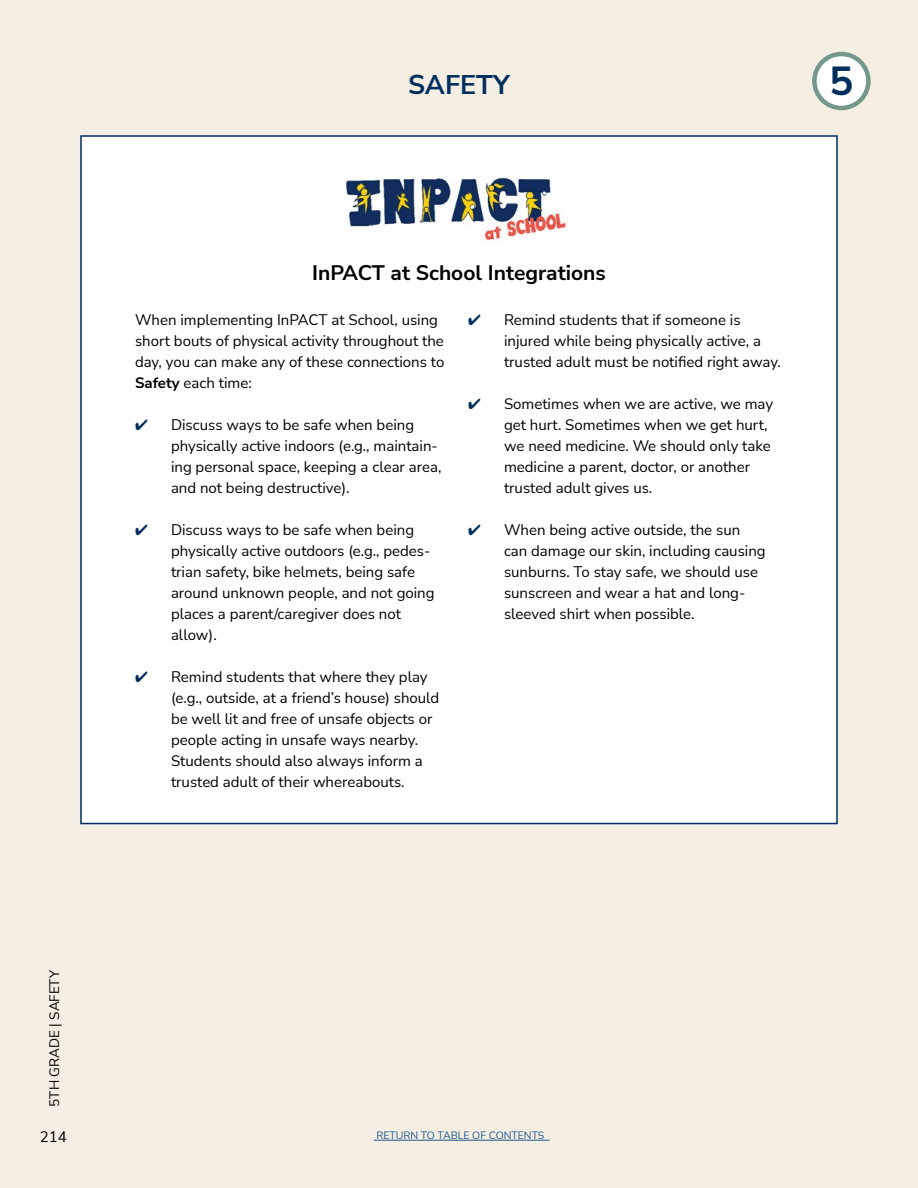
<style>
.page{position:relative;width:918px;height:1188px;background:#f5eee3}
.page>*{position:absolute;margin:0;border:0;box-sizing:border-box;transform-origin:0 0}
.t1{font:700 40.5px "Nunito Sans";color:#002e5e}
.t2{font:700 27px "Nunito Sans";color:#002e5e}
.t3{font:700 21px "Nunito Sans";color:#000}
.t4{font:15px/21px "Nunito Sans";color:#000}
.t5{font:13.5px "Nunito Sans";color:#000}
.t6{font:10.5px "Nunito Sans";color:#215e9e}
.s1{font-weight:700}
.s2{color:#002e5e}
</style>
<div class="page">
<div style="left:80px;top:135px;width:758px;height:689px;background:#fff"></div>
<img style="left:346px;top:177px;width:220px;height:64px">
<div style="left:814px;top:54px;width:54px;height:54px;background:#fff;border-radius:50%"></div>
<div style="left:812px;top:52px;width:59px;height:58px;border:4px solid #75988d;border-radius:50%"></div>
<h2 class="t2" style="left:408px;top:65px;width:103px">SAFETY</h2>
<h1 class="t1" style="left:829px;top:52px;width:26px">5</h1>
<h3 class="t3" style="left:312px;top:258px;width:295px">InPACT at School Integrations</h3>
<p class="t5" style="left:45px;top:1107px;width:138px;rotate:-90deg">5TH GRADE | SAFETY</p>
<p class="t4" style="left:135px;top:309px;width:311px">When implementing InPACT at School, using short bouts of physical activity throughout the day, you can make any of these connections to <span class="s1">Safety</span> each time:</p>
<p class="t4" style="left:171px;top:414px;width:272px;text-indent:-36px"><span class="s2">✔</span> Discuss ways to be safe when being physically active indoors (e.g., maintain&shy;ing personal space, keeping a clear area, and not being destructive).</p>
<p class="t4" style="left:171px;top:519px;width:265px;text-indent:-36px"><span class="s2">✔</span> Discuss ways to be safe when being physically active outdoors (e.g., pedes&shy;trian safety, bike helmets, being safe around unknown people, and not going places a parent/caregiver does not allow).</p>
<p class="t4" style="left:171px;top:666px;width:270px;text-indent:-36px"><span class="s2">✔</span> Remind students that where they play (e.g., outside, at a friend’s house) should be well lit and free of unsafe objects or people acting in unsafe ways nearby.<br>Students should also always inform a trusted adult of their whereabouts.</p>
<p class="t4" style="left:504px;top:309px;width:278px;text-indent:-36px"><span class="s2">✔</span> Remind students that if someone is injured while being physically active, a trusted adult must be notified right away.</p>
<p class="t4" style="left:504px;top:393px;width:271px;text-indent:-36px"><span class="s2">✔</span> Sometimes when we are active, we may get hurt. Sometimes when we get hurt, we need medicine. We should only take medicine a parent, doctor, or another trusted adult gives us.</p>
<p class="t4" style="left:504px;top:519px;width:263px;text-indent:-36px"><span class="s2">✔</span> When being active outside, the sun can damage our skin, including causing sunburns. To stay safe, we should use sunscreen and wear a hat and long&shy;sleeved shirt when possible.</p>
<p class="t4" style="left:40px;top:1126px;width:28px">214</p>
<p class="t6" style="left:376px;top:1128px;width:169px">RETURN TO TABLE OF CONTENTS</p>
</div>
